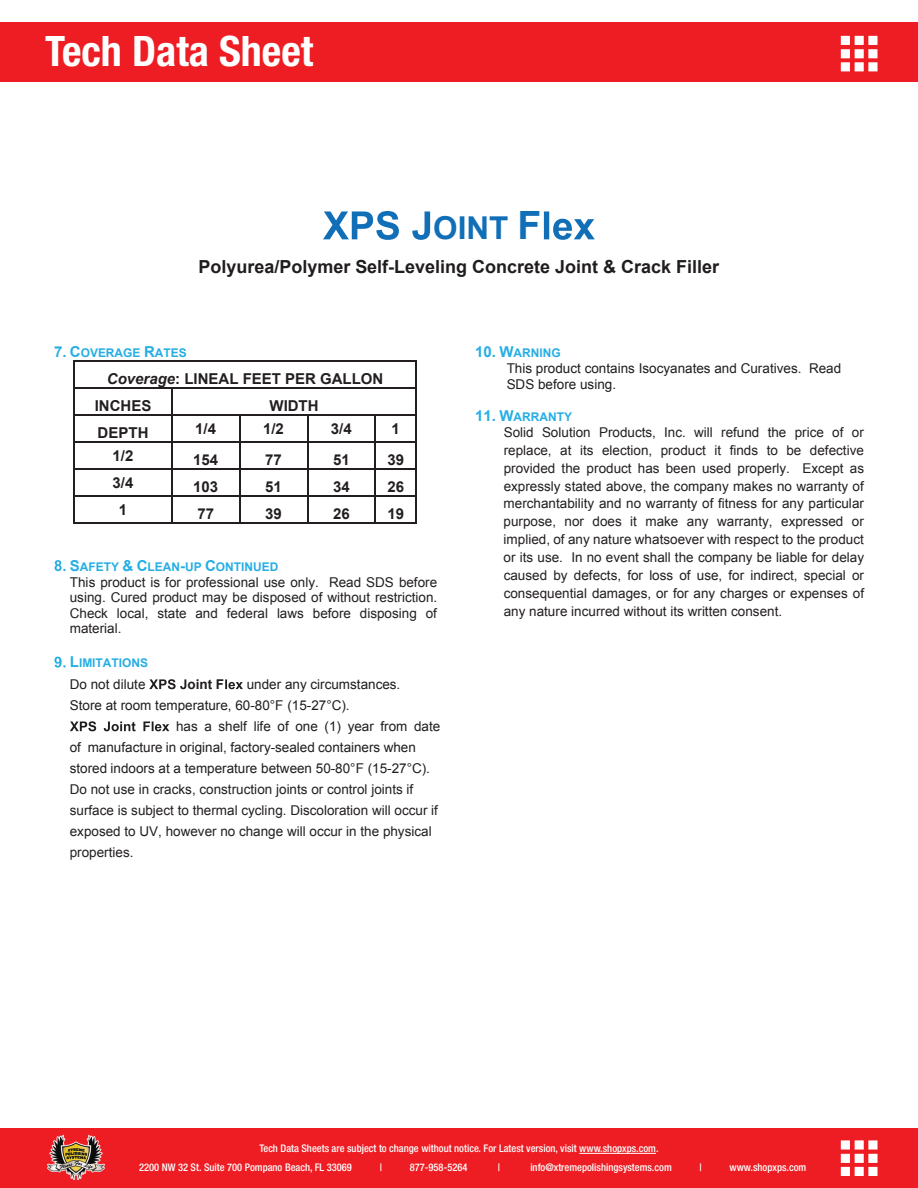
<style>
.page{position:relative;width:918px;height:1188px;background:#fff}
.page>*{position:absolute;margin:0;border:0;box-sizing:border-box;transform-origin:0 0}
.t1{font:700 condensed 42px "Helvetica Neue LT Std";color:#fff}
.t2{font:700 31.5px "Arial";color:#116fb8}
.t3{font:700 18px "Arial";color:#201d1e}
.t4{font:700 15px/27px "Arial";color:#231f20}
.t5{font:13.5px/17.9px "Arial";color:#231f20;text-align:justify}
.t6{font:13.5px/15.6px "Arial";color:#201d1e}
.t7{font:700 13.5px "Arial";color:#201d1e}
.t8{font:700 12px "Arial";color:#26aee4}
.t9{font:500 condensed 10.5px "Helvetica Neue LT Std";color:#fff}
.s1{font-size:39px}
.s2{font-size:15px}
.s3{font-style:italic}
.s4{color:#201d1e}
</style>
<div class="page">
<hr style="left:74px;top:361px;width:342px;height:1px;background:#231f20">
<hr style="left:75px;top:388px;width:96px;height:1px;background:#231f20">
<hr style="left:173px;top:388px;width:243px;height:1px;background:#231f20">
<hr style="left:171px;top:389px;width:2px;height:26px;background:#231f20">
<hr style="left:75px;top:415px;width:96px;height:1px;background:#231f20">
<hr style="left:173px;top:415px;width:66px;height:1px;background:#231f20">
<hr style="left:240px;top:415px;width:67px;height:1px;background:#231f20">
<hr style="left:308px;top:415px;width:67px;height:1px;background:#231f20">
<hr style="left:376px;top:415px;width:40px;height:1px;background:#231f20">
<hr style="left:171px;top:416px;width:2px;height:26px;background:#231f20">
<hr style="left:75px;top:442px;width:96px;height:1px;background:#231f20">
<hr style="left:173px;top:442px;width:66px;height:1px;background:#231f20">
<hr style="left:240px;top:442px;width:67px;height:1px;background:#231f20">
<hr style="left:308px;top:442px;width:67px;height:1px;background:#231f20">
<hr style="left:376px;top:442px;width:40px;height:1px;background:#231f20">
<hr style="left:171px;top:443px;width:2px;height:26px;background:#231f20">
<hr style="left:75px;top:469px;width:96px;height:1px;background:#231f20">
<hr style="left:173px;top:469px;width:66px;height:1px;background:#231f20">
<hr style="left:240px;top:469px;width:67px;height:1px;background:#231f20">
<hr style="left:308px;top:469px;width:67px;height:1px;background:#231f20">
<hr style="left:376px;top:469px;width:40px;height:1px;background:#231f20">
<hr style="left:171px;top:470px;width:2px;height:26px;background:#231f20">
<hr style="left:75px;top:496px;width:96px;height:1px;background:#231f20">
<hr style="left:173px;top:496px;width:66px;height:1px;background:#231f20">
<hr style="left:240px;top:496px;width:67px;height:1px;background:#231f20">
<hr style="left:308px;top:496px;width:67px;height:1px;background:#231f20">
<hr style="left:376px;top:496px;width:40px;height:1px;background:#231f20">
<svg style="left:74px;top:362px;width:1px;height:161px"></svg>
<hr style="left:74px;top:523px;width:97px;height:1px;background:#231f20">
<hr style="left:171px;top:497px;width:2px;height:27px;background:#231f20">
<hr style="left:173px;top:523px;width:66px;height:1px;background:#231f20">
<svg style="left:239px;top:415px;width:1px;height:109px"></svg>
<hr style="left:240px;top:523px;width:67px;height:1px;background:#231f20">
<svg style="left:307px;top:415px;width:1px;height:109px"></svg>
<hr style="left:308px;top:523px;width:67px;height:1px;background:#231f20">
<svg style="left:375px;top:415px;width:1px;height:109px"></svg>
<hr style="left:376px;top:523px;width:40px;height:1px;background:#231f20">
<svg style="left:416px;top:361px;width:1px;height:163px"></svg>
<svg style="left:55px;top:560px;width:10px;height:11px"></svg>
<svg style="left:54px;top:657px;width:11px;height:11px"></svg>
<svg style="left:149px;top:679px;width:37px;height:10px"></svg>
<svg style="left:225px;top:679px;width:18px;height:10px"></svg>
<svg style="left:70px;top:721px;width:99px;height:10px"></svg>
<svg style="left:323px;top:211px;width:107px;height:29px"></svg>
<svg style="left:544px;top:211px;width:51px;height:29px"></svg>
<div style="left:0;top:1129px;width:918px;height:59px;background:#ee1d23"></div>
<div style="left:0;top:22px;width:918px;height:60px;background:#ee1d23"></div>
<hr style="left:579px;top:1153px;width:77px;height:1px;background:#fff">
<svg style="left:841px;top:36px;width:37px;height:35px"></svg>
<svg style="left:841px;top:1140px;width:37px;height:36px"></svg>
<img style="left:47px;top:1134px;width:58px;height:46px">
<h1 class="t1" style="left:45px;top:26px;width:270px">Tech Data Sheet</h1>
<h2 class="t2" style="left:433px;top:208px;width:109px">OINT <span class="s1">F</span></h2>
<h3 class="t3" style="left:198px;top:255px;width:522px">Polyurea/Polymer Self-Leveling Concrete Joint &amp; Crack Filler</h3>
<p class="t8" style="left:54px;top:345px;width:134px"><span class="s2">7. C</span>OVERAGE <span class="s2">R</span>ATES</p>
<p class="t4" style="left:95px;top:366px;width:290px;text-indent:12px"><span class="s3">Coverage</span>: LINEAL FEET PER GALLON<br>INCHES</p>
<p class="t4" style="left:269px;top:393px;width:51px">WIDTH</p>
<p class="t4" style="left:98px;top:420px;width:52px">DEPTH</p>
<p class="t4" style="left:195px;top:416px;width:22px">1/4</p>
<p class="t4" style="left:263px;top:416px;width:22px">1/2</p>
<p class="t4" style="left:331px;top:416px;width:22px">3/4</p>
<p class="t4" style="left:392px;top:416px;width:10px">1</p>
<p class="t4" style="left:113px;top:443px;width:22px">1/2</p>
<p class="t4" style="left:193px;top:447px;width:27px">154</p>
<p class="t4" style="left:265px;top:447px;width:18px">77</p>
<p class="t4" style="left:333px;top:447px;width:18px">51</p>
<p class="t4" style="left:387px;top:447px;width:18px">39</p>
<p class="t4" style="left:113px;top:470px;width:22px">3/4</p>
<p class="t4" style="left:193px;top:474px;width:27px">103</p>
<p class="t4" style="left:265px;top:474px;width:18px">51</p>
<p class="t4" style="left:333px;top:474px;width:18px">34</p>
<p class="t4" style="left:387px;top:474px;width:18px">26</p>
<p class="t4" style="left:119px;top:497px;width:10px">1</p>
<p class="t4" style="left:197px;top:501px;width:18px">77</p>
<p class="t4" style="left:265px;top:501px;width:18px">39</p>
<p class="t4" style="left:333px;top:501px;width:18px">26</p>
<p class="t4" style="left:387px;top:501px;width:18px">19</p>
<p class="t8" style="left:70px;top:559px;width:210px"><span class="s2">S</span>AFETY <span class="s2">&amp; C</span>LEAN<span class="s2">-</span>UP <span class="s2">C</span>ONTINUED</p>
<p class="t5" style="left:70px;top:575px;width:369px;line-height:15.5px"><span class="s4">This</span> product is for professional use only. Read SDS before using. Cured product may be disposed of without restriction.<br>Check local, state and federal laws before disposing of material.</p>
<p class="t8" style="left:70px;top:655px;width:80px"><span class="s2">L</span>IMITATIONS</p>
<p class="t6" style="left:70px;top:677px;width:77px">Do not dilute</p>
<p class="t7" style="left:187px;top:675px;width:38px">oint F</p>
<p class="t6" style="left:247px;top:677px;width:155px">under any circumstances.</p>
<p class="t6" style="left:70px;top:698px;width:281px">Store at room temperature, 60-80°F (15-27°C).</p>
<p class="t6" style="left:176px;top:719px;width:266px">has a shelf life of one (1) year from date</p>
<p class="t6" style="left:70px;top:740px;width:348px">of manufacture in original, factory-sealed containers when</p>
<p class="t6" style="left:70px;top:761px;width:362px">stored indoors at a temperature between 50-80°F (15-27°C).</p>
<p class="t5" style="left:70px;top:779px;width:370px;line-height:21px;text-align:left">Do not use in cracks, construction joints or control joints if surface is subject to thermal cycling. Discoloration will occur if exposed to UV, however no change will occur in the physical properties.</p>
<p class="t8" style="left:475px;top:345px;width:87px"><span class="s2">10. W</span>ARNING</p>
<p class="t6" style="left:507px;top:361px;width:336px">This product contains Isocyanates and Curatives. Read<br>SDS before using.</p>
<p class="t8" style="left:475px;top:409px;width:98px"><span class="s2">11. W</span>ARRANTY</p>
<p class="t5" style="left:504px;top:423px;width:362px">Solid Solution Products, Inc. will refund the price of or replace, at its election, product it finds to be defective provided the product has been used properly. Except as expressly stated above, the company makes no warranty of merchantability and no warranty of fitness for any particular purpose, nor does it make any warranty, expressed or implied, of any nature whatsoever with respect to the product or its use. In no event shall the company be liable for delay caused by defects, for loss of use, for indirect, special or consequential damages, or for any charges or expenses of any nature incurred without its written consent.</p>
<p class="t9" style="left:259px;top:1142px;width:401px">Tech Data Sheets are subject to change without notice. For Latest version, visit www.shopxps.com.</p>
<p class="t9" style="left:139px;top:1161px;width:214px">2200 NW 32 St. Suite 700 Pompano Beach, FL 33069</p>
<p class="t9" style="left:380px;top:1161px;width:4px">|</p>
<p class="t9" style="left:410px;top:1161px;width:59px">877-958-5264</p>
<p class="t9" style="left:498px;top:1161px;width:4px">|</p>
<p class="t9" style="left:530px;top:1161px;width:143px">info@xtremepolishingsystems.com</p>
<p class="t9" style="left:700px;top:1161px;width:4px">|</p>
<p class="t9" style="left:730px;top:1161px;width:78px">www.shopxps.com</p>
</div>
